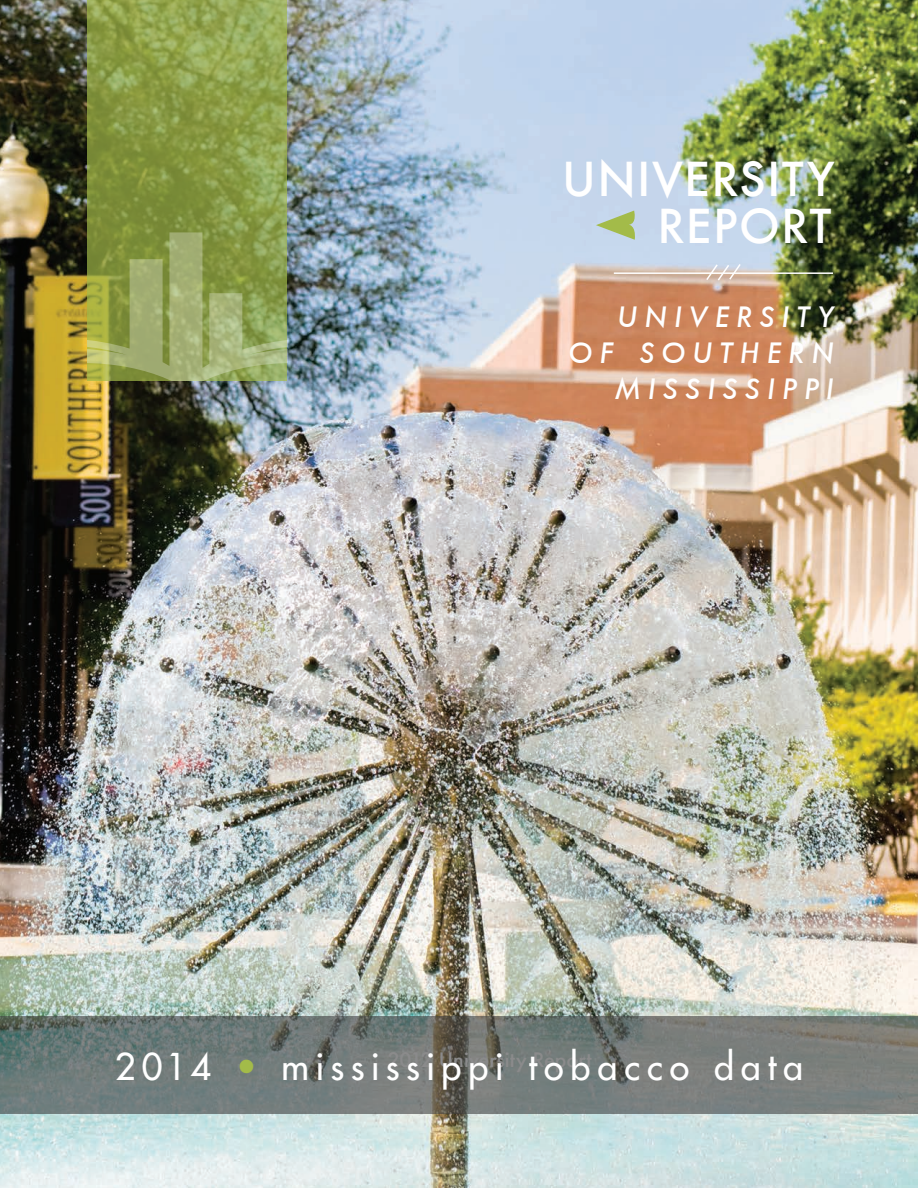
<style>
.page{position:relative;width:918px;height:1188px;background:#fff}
.page>*{position:absolute;margin:0;border:0;box-sizing:border-box;transform-origin:0 0}
.t1{font:500 45.75px "Futura";letter-spacing:.03em;color:#fff}
.t2{font:500 36px "Futura Std";letter-spacing:.185em;color:#fff}
.t3{font:italic 500 27.45px "Futura";letter-spacing:.255em;color:#fff}
.t4{font:500 19.5px "Futura";letter-spacing:.005em;color:#fff}
.s1{color:#a3bb49}
</style>
<div class="page">
<img style="left:0;top:0;width:918px;height:1188px">
<svg style="left:87px;top:0;width:200px;height:232px;background:#8a9d48"></svg>
<svg style="left:87px;top:232px;width:201px;height:148px;background:#95a45b"></svg>
<svg style="left:0;top:1016px;width:918px;height:97px;background:#717977"></svg>
<hr style="left:614px;top:272px;width:219px;height:2px;background:#fff">
<svg style="left:705px;top:262px;width:37px;height:20px"></svg>
<svg style="left:596px;top:211px;width:41px;height:29px"></svg>
<p class="t1" style="left:562px;top:148px;width:274px">UNIVERSITY</p>
<p class="t1" style="left:658px;top:195px;width:175px">REPORT</p>
<p class="t3" style="left:617px;top:298px;width:218px">UNIVERSITY</p>
<p class="t3" style="left:568px;top:334px;width:267px">OF SOUTHERN</p>
<p class="t3" style="left:614px;top:370px;width:221px">MISSISSIPPI</p>
<p class="t2" style="left:115px;top:1044px;width:690px">2014 <span class="s1">•</span> mississippi tobacco data</p>
<p class="t4" style="left:388px;top:1046px;width:206px">2012 University Report</p>
</div>
